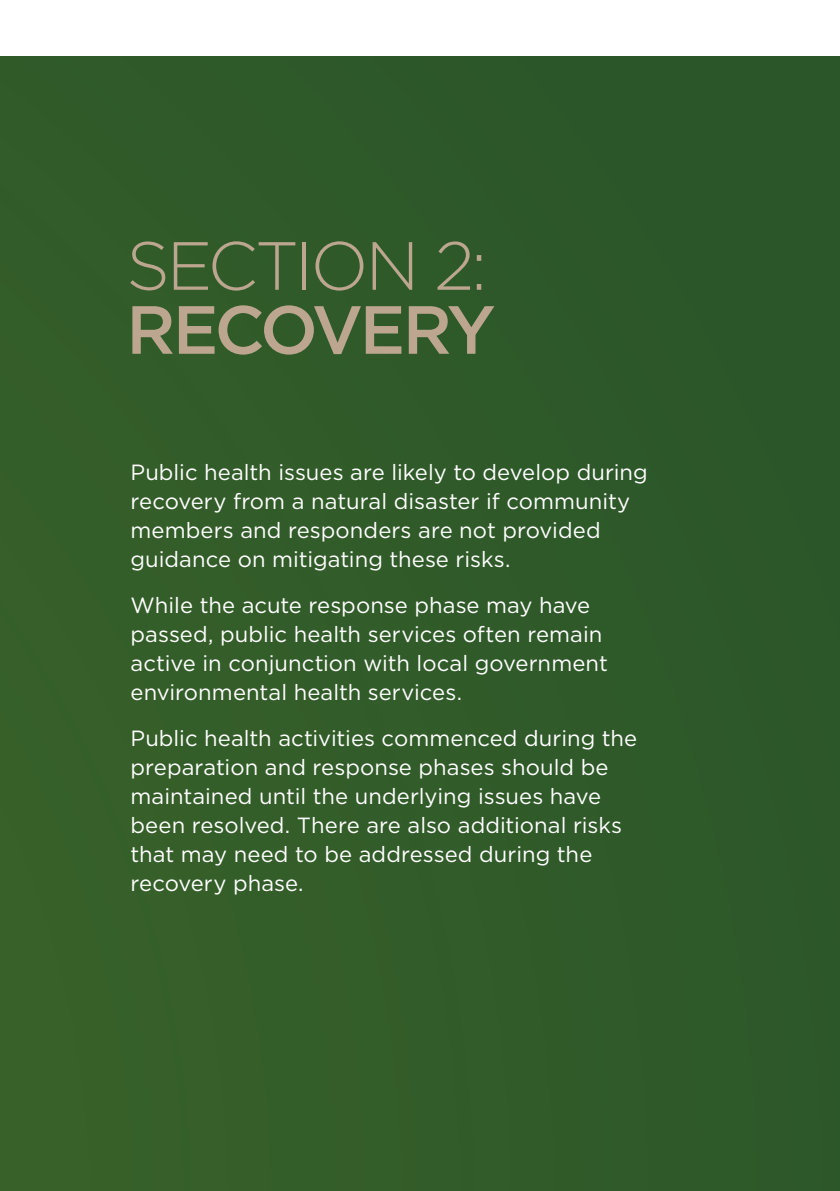
<style>
.page{position:relative;width:840px;height:1191px;background:#fff}
.page>*{position:absolute;margin:0;border:0;box-sizing:border-box;transform-origin:0 0}
.t1{font:300 68px "Gotham";letter-spacing:-.045em;color:#bca68f}
.t2{font:500 68px "Gotham";letter-spacing:-.055em;color:#bca68f}
.t3{font:22px/29px "Gotham";color:#fff}
</style>
<div class="page">
<div style="left:0;top:57px;width:839px;height:1134px;background:#305a29"></div>
<h1 class="t1" style="left:126px;top:223px;width:362px">SECTION 2:</h1>
<h1 class="t2" style="left:126px;top:285px;width:370px">RECOVERY</h1>
<p class="t3" style="left:130px;top:457px;width:518px">Public health issues are likely to develop during recovery from a natural disaster if community members and responders are not provided guidance on mitigating these risks.</p>
<p class="t3" style="left:130px;top:590px;width:478px">While the acute response phase may have passed, public health services often remain active in conjunction with local government environmental health services.</p>
<p class="t3" style="left:130px;top:723px;width:508px">Public health activities commenced during the preparation and response phases should be maintained until the underlying issues have been resolved. There are also additional risks that may need to be addressed during the recovery phase.</p>
</div>
